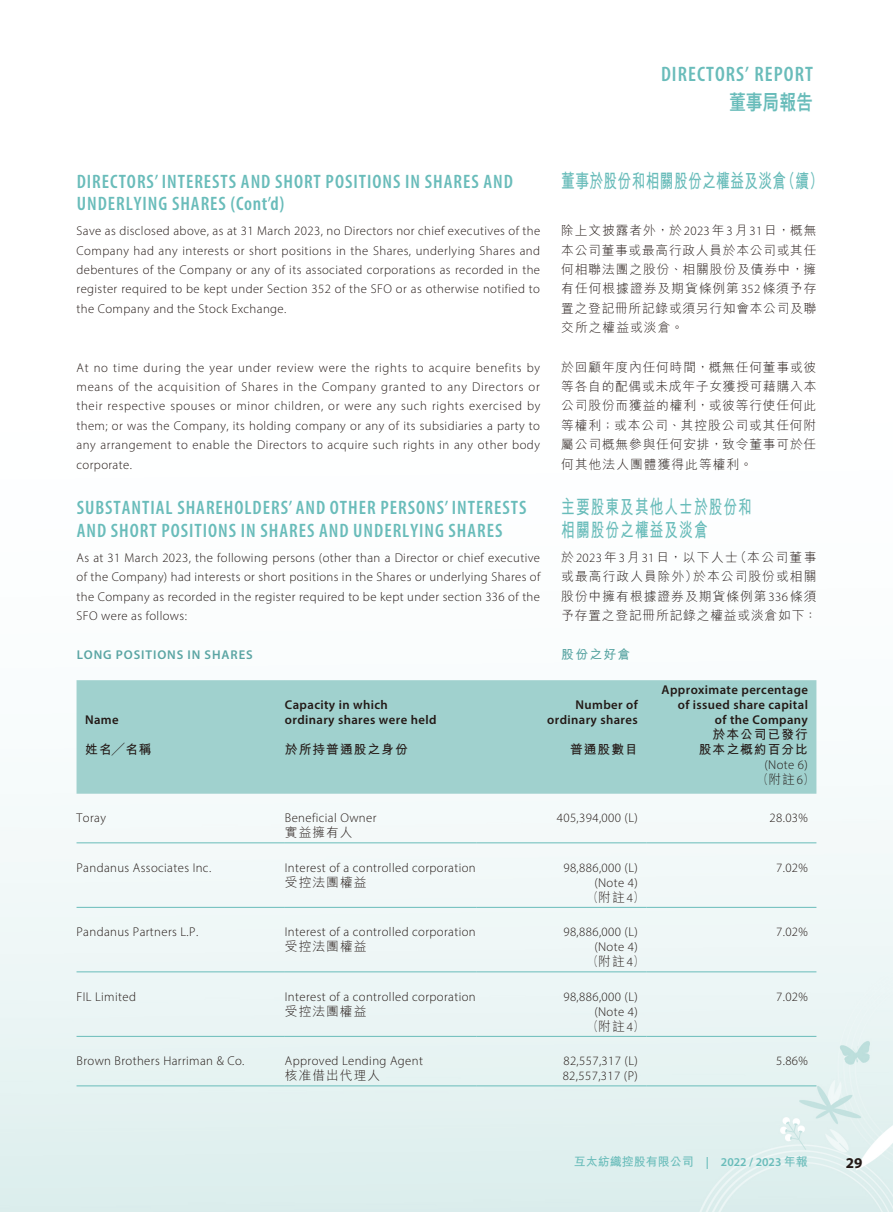
<style>
.page{position:relative;width:893px;height:1212px;background:#fff}
.page>*{position:absolute;margin:0;border:0;box-sizing:border-box;transform-origin:0 0}
.t1{font:600 condensed 21px "Myriad Pro";letter-spacing:.05em;color:#69bcba}
.t2{font:800 21px "M Hei HK";color:#69bcba;scale:.8 1}
.t3{font:600 condensed 19.5px/22.5px "Myriad Pro";letter-spacing:.05em;color:#69bcba}
.t4{font:700 19.5px/22.5px "M Hei HK";letter-spacing:.08em;color:#69bcba;scale:.7 1}
.t5{font:700 19.5px "M Hei HK";letter-spacing:.03em;color:#69bcba;scale:.7 1}
.t6{font:700 15px "Myriad Pro";color:#231916}
.t7{font:300 12.75px/19.5px "Myriad Pro";letter-spacing:.03em;color:#231916;text-align:justify}
.t8{font:300 12.75px/19.5px "M Hei HK";letter-spacing:.08em;color:#231916;text-align:justify}
.t9{font:600 12.75px/15px "Myriad Pro";letter-spacing:.03em;color:#231916;text-align:right}
.t10{font:700 12.75px/15px "M Hei HK";letter-spacing:.08em;color:#231916;text-align:right}
.t11{font:600 12.75px "Myriad Pro";letter-spacing:.07em;color:#5aa5a3}
.t12{font:300 12.75px "M Hei HK";letter-spacing:.08em;color:#231916;scale:.7 1}
.t13{font:700 12.75px "M Hei HK";letter-spacing:.1em;color:#5aa5a3}
.t14{font:700 12px "M Hei HK";color:#69bcba}
.s1{font-family:"Myriad Pro"}
.s2{font-family:"Myriad Pro";font-weight:600}
</style>
<div class="page">
<div style="left:77px;top:680px;width:739px;height:114px;background:#a0d1ce"></div>
<hr style="left:77px;top:842px;width:208px;height:1px;background:#69bcba">
<hr style="left:285px;top:842px;width:191px;height:1px;background:#69bcba">
<hr style="left:476px;top:842px;width:170px;height:1px;background:#69bcba">
<hr style="left:646px;top:842px;width:170px;height:1px;background:#69bcba">
<hr style="left:77px;top:907px;width:208px;height:1px;background:#69bcba">
<hr style="left:285px;top:907px;width:191px;height:1px;background:#69bcba">
<hr style="left:476px;top:907px;width:170px;height:1px;background:#69bcba">
<hr style="left:646px;top:907px;width:170px;height:1px;background:#69bcba">
<hr style="left:77px;top:971px;width:208px;height:1px;background:#69bcba">
<hr style="left:285px;top:971px;width:191px;height:1px;background:#69bcba">
<hr style="left:476px;top:971px;width:170px;height:1px;background:#69bcba">
<hr style="left:646px;top:971px;width:170px;height:1px;background:#69bcba">
<hr style="left:77px;top:1036px;width:208px;height:1px;background:#69bcba">
<hr style="left:285px;top:1036px;width:191px;height:1px;background:#69bcba">
<hr style="left:476px;top:1036px;width:170px;height:1px;background:#69bcba">
<hr style="left:646px;top:1036px;width:170px;height:1px;background:#69bcba">
<hr style="left:77px;top:1085px;width:208px;height:1px;background:#69bcba">
<hr style="left:285px;top:1085px;width:191px;height:1px;background:#69bcba">
<hr style="left:476px;top:1085px;width:170px;height:1px;background:#69bcba">
<hr style="left:646px;top:1085px;width:170px;height:1px;background:#69bcba">
<h1 class="t1" style="left:661px;top:61px;width:154px">DIRECTORS’ REPORT</h1>
<h1 class="t2" style="left:729px;top:91px;width:106px">董事局報告</h1>
<h2 class="t3" style="left:77px;top:169px;width:438px">DIRECTORS’ INTERESTS AND SHORT POSITIONS IN SHARES AND<br>UNDERLYING SHARES (Cont’d)</h2>
<p class="t7" style="left:77px;top:221px;width:465px">Save as disclosed above, as at 31 March 2023, no Directors nor chief executives of the Company had any interests or short positions in the Shares, underlying Shares and debentures of the Company or any of its associated corporations as recorded in the register required to be kept under Section 352 of the SFO or as otherwise notified to the Company and the Stock Exchange.</p>
<p class="t7" style="left:77px;top:357px;width:465px">At no time during the year under review were the rights to acquire benefits by means of the acquisition of Shares in the Company granted to any Directors or their respective spouses or minor children, or were any such rights exercised by them; or was the Company, its holding company or any of its subsidiaries a party to any arrangement to enable the Directors to acquire such rights in any other body corporate.</p>
<h2 class="t3" style="left:77px;top:496px;width:451px">SUBSTANTIAL SHAREHOLDERS’ AND OTHER PERSONS’ INTERESTS<br>AND SHORT POSITIONS IN SHARES AND UNDERLYING SHARES</h2>
<p class="t7" style="left:77px;top:547px;width:465px">As at 31 March 2023, the following persons (other than a Director or chief executive of the Company) had interests or short positions in the Shares or underlying Shares of the Company as recorded in the register required to be kept under section 336 of the SFO were as follows:</p>
<p class="t11" style="left:77px;top:647px;width:178px">LONG POSITIONS IN SHARES</p>
<h2 class="t5" style="left:561px;top:166px;width:376px">董事於股份和相關股份之權益及淡倉（續）</h2>
<p class="t8" style="left:561px;top:220px;width:257px">除上文披露者外，於<span class="s1">2023</span>年<span class="s1">3</span>月<span class="s1">31</span>日，概無本公司董事或最高行政人員於本公司或其任何相聯法團之股份、相關股份及債券中，擁有任何根據證券及期貨條例第<span class="s1">352</span>條須予存置之登記冊所記錄或須另行知會本公司及聯交所之權益或淡倉。</p>
<p class="t8" style="left:561px;top:357px;width:257px">於回顧年度內任何時間，概無任何董事或彼等各自的配偶或未成年子女獲授可藉購入本公司股份而獲益的權利，或彼等行使任何此等權利；或本公司、其控股公司或其任何附屬公司概無參與任何安排，致令董事可於任何其他法人團體獲得此等權利。</p>
<h2 class="t4" style="left:561px;top:494px;width:274px">主要股東及其他人士於股份和相關股份之權益及淡倉</h2>
<p class="t8" style="left:561px;top:547px;width:257px">於<span class="s1">2023</span>年<span class="s1">3</span>月<span class="s1">31</span>日，以下人士（本公司董事或最高行政人員除外）於本公司股份或相關股份中擁有根據證券及期貨條例第<span class="s1">336</span>條須予存置之登記冊所記錄之權益或淡倉如下：</p>
<p class="t13" style="left:561px;top:645px;width:70px">股份之好倉</p>
<p class="t9" style="left:85px;top:711px;width:35px">Name</p>
<p class="t9" style="left:285px;top:696px;width:153px;text-align:left">Capacity in which ordinary shares were held</p>
<p class="t9" style="left:547px;top:696px;width:92px">Number of ordinary shares</p>
<p class="t10" style="left:85px;top:740px;width:68px">姓名╱名稱</p>
<p class="t10" style="left:285px;top:740px;width:124px">於所持普通股之身份</p>
<p class="t10" style="left:570px;top:740px;width:69px">普通股數目</p>
<p class="t9" style="left:662px;top:681px;width:148px">Approximate percentage of issued share capital<br>of the Company</p>
<p class="t10" style="left:699px;top:725px;width:111px">於本公司已發行股本之概約百分比</p>
<p class="t7" style="left:764px;top:754px;width:45px">(Note 6)</p>
<p class="t12" style="left:759px;top:772px;width:78px">（附註<span class="s1">6</span>）</p>
<p class="t7" style="left:77px;top:808px;width:31px">Toray</p>
<p class="t7" style="left:285px;top:808px;width:93px">Beneficial Owner</p>
<p class="t8" style="left:285px;top:822px;width:69px">實益擁有人</p>
<p class="t7" style="left:557px;top:808px;width:83px">405,394,000 (L)</p>
<p class="t7" style="left:769px;top:808px;width:40px">28.03%</p>
<p class="t7" style="left:77px;top:857px;width:136px">Pandanus Associates Inc.</p>
<p class="t7" style="left:285px;top:857px;width:192px">Interest of a controlled corporation</p>
<p class="t8" style="left:285px;top:872px;width:83px">受控法團權益</p>
<p class="t7" style="left:563px;top:860px;width:76px;line-height:15px;text-align:right">98,886,000 (L) (Note 4)</p>
<p class="t12" style="left:589px;top:890px;width:78px">（附註<span class="s1">4</span>）</p>
<p class="t7" style="left:776px;top:857px;width:33px">7.02%</p>
<p class="t7" style="left:77px;top:922px;width:123px">Pandanus Partners L.P.</p>
<p class="t7" style="left:285px;top:922px;width:192px">Interest of a controlled corporation</p>
<p class="t8" style="left:285px;top:936px;width:83px">受控法團權益</p>
<p class="t7" style="left:563px;top:924px;width:76px;line-height:15px;text-align:right">98,886,000 (L) (Note 4)</p>
<p class="t12" style="left:589px;top:955px;width:78px">（附註<span class="s1">4</span>）</p>
<p class="t7" style="left:776px;top:922px;width:33px">7.02%</p>
<p class="t7" style="left:77px;top:986px;width:61px">FIL Limited</p>
<p class="t7" style="left:285px;top:986px;width:192px">Interest of a controlled corporation</p>
<p class="t8" style="left:285px;top:1001px;width:83px">受控法團權益</p>
<p class="t7" style="left:563px;top:989px;width:76px;line-height:15px;text-align:right">98,886,000 (L) (Note 4)</p>
<p class="t12" style="left:589px;top:1019px;width:78px">（附註<span class="s1">4</span>）</p>
<p class="t7" style="left:776px;top:986px;width:33px">7.02%</p>
<p class="t7" style="left:77px;top:1051px;width:169px">Brown Brothers Harriman &amp; Co.</p>
<p class="t7" style="left:285px;top:1051px;width:140px">Approved Lending Agent</p>
<p class="t8" style="left:285px;top:1065px;width:97px">核准借出代理人</p>
<p class="t7" style="left:563px;top:1053px;width:77px;line-height:15px">82,557,317 (L)<br>82,557,317 (P)</p>
<p class="t7" style="left:776px;top:1051px;width:33px">5.86%</p>
<p class="t14" style="left:574px;top:1152px;width:236px">互太紡織控股有限公司 <span class="s2">| 2022 / 2023</span> 年報</p>
<p class="t6" style="left:846px;top:1153px;width:18px">29</p>
</div>
